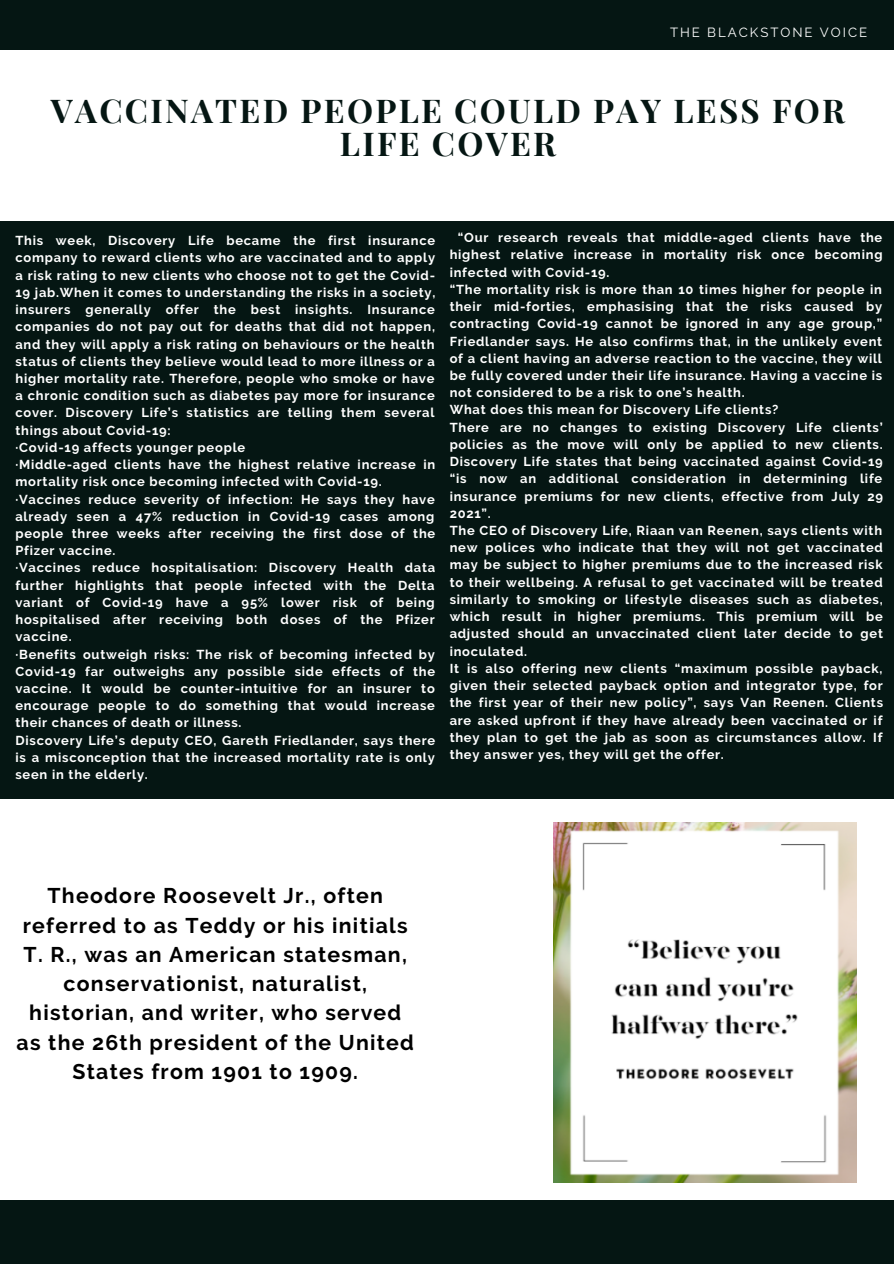
<style>
.page{position:relative;width:894px;height:1264px;background:#fff}
.page>*{position:absolute;margin:0;border:0;box-sizing:border-box;transform-origin:0 0}
.t1{font:700 32.85px/32.7px "Playfair Display";letter-spacing:.07em;color:#051613;text-align:center}
.t2{font:700 21.3px/29.2px "Raleway";letter-spacing:.06em;color:#000;text-align:center}
.t3{font:13.2px "Raleway";letter-spacing:.15em;color:#fff}
.t4{font:700 12.9px/17.2px "Raleway";letter-spacing:.06em;color:#fff;text-align:justify}
</style>
<div class="page">
<div style="left:0;top:0;width:893px;height:50px;background:#051613"></div>
<div style="left:0;top:1200px;width:893px;height:63px;background:#051613"></div>
<div style="left:0;top:221px;width:893px;height:273px;background:#051613"></div>
<div style="left:0;top:253px;width:893px;height:273px;background:#051613"></div>
<div style="left:0;top:525px;width:893px;height:273px;background:#051613"></div>
<img style="left:553px;top:823px;width:303px;height:359px">
<p class="t3" style="left:669px;top:25px;width:199px">THE BLACKSTONE VOICE</p>
<p class="t1" style="left:51px;top:93px;width:795px">VACCINATED PEOPLE COULD PAY LESS FOR<br>LIFE COVER</p>
<p class="t4" style="left:15px;top:232px;width:421px">This week, Discovery Life became the first insurance company to reward clients who are vaccinated and to apply a risk rating to new clients who choose not to get the Covid-19 jab.When it comes to understanding the risks in a society, insurers generally offer the best insights. Insurance companies do not pay out for deaths that did not happen, and they will apply a risk rating on behaviours or the health status of clients they believe would lead to more illness or a higher mortality rate. Therefore, people who smoke or have a chronic condition such as diabetes pay more for insurance cover. Discovery Life’s statistics are telling them several things about Covid-19:</p>
<p class="t4" style="left:15px;top:438px;width:231px">·Covid-19 affects younger people</p>
<p class="t4" style="left:15px;top:456px;width:421px">·Middle-aged clients have the highest relative increase in mortality risk once becoming infected with Covid-19.</p>
<p class="t4" style="left:15px;top:490px;width:421px">·Vaccines reduce severity of infection: He says they have already seen a 47% reduction in Covid-19 cases among people three weeks after receiving the first dose of the Pfizer vaccine.</p>
<p class="t4" style="left:15px;top:559px;width:421px">·Vaccines reduce hospitalisation: Discovery Health data further highlights that people infected with the Delta variant of Covid-19 have a 95% lower risk of being hospitalised after receiving both doses of the Pfizer vaccine.</p>
<p class="t4" style="left:15px;top:645px;width:421px">·Benefits outweigh risks: The risk of becoming infected by Covid-19 far outweighs any possible side effects of the vaccine. It would be counter-intuitive for an insurer to encourage people to do something that would increase their chances of death or illness.</p>
<p class="t4" style="left:15px;top:731px;width:421px">Discovery Life’s deputy CEO, Gareth Friedlander, says there is a misconception that the increased mortality rate is only seen in the elderly.</p>
<p class="t4" style="left:449px;top:229px;width:434px;text-indent:8px">“Our research reveals that middle-aged clients have the highest relative increase in mortality risk once becoming infected with Covid-19.</p>
<p class="t4" style="left:449px;top:281px;width:434px">“The mortality risk is more than 10 times higher for people in their mid-forties, emphasising that the risks caused by contracting Covid-19 cannot be ignored in any age group,” Friedlander says. He also confirms that, in the unlikely event of a client having an adverse reaction to the vaccine, they will be fully covered under their life insurance. Having a vaccine is not considered to be a risk to one’s health.</p>
<p class="t4" style="left:449px;top:401px;width:330px">What does this mean for Discovery Life clients?</p>
<p class="t4" style="left:449px;top:418px;width:435px">There are no changes to existing Discovery Life clients’ policies as the move will only be applied to new clients.<br>Discovery Life states that being vaccinated against Covid-19 “is now an additional consideration in determining life insurance premiums for new clients, effective from July 29<br>2021”.</p>
<p class="t4" style="left:449px;top:522px;width:435px">The CEO of Discovery Life, Riaan van Reenen, says clients with new polices who indicate that they will not get vaccinated may be subject to higher premiums due to the increased risk to their wellbeing. A refusal to get vaccinated will be treated similarly to smoking or lifestyle diseases such as diabetes, which result in higher premiums. This premium will be adjusted should an unvaccinated client later decide to get inoculated.</p>
<p class="t4" style="left:449px;top:659px;width:435px">It is also offering new clients “maximum possible payback, given their selected payback option and integrator type, for the first year of their new policy”, says Van Reenen. Clients are asked upfront if they have already been vaccinated or if they plan to get the jab as soon as circumstances allow. If they answer yes, they will get the offer.</p>
<p class="t2" style="left:17px;top:881px;width:399px">Theodore Roosevelt Jr., often referred to as Teddy or his initials<br>T. R., was an American statesman, conservationist, naturalist, historian, and writer, who served as the 26th president of the United<br>States from 1901 to 1909.</p>
</div>
